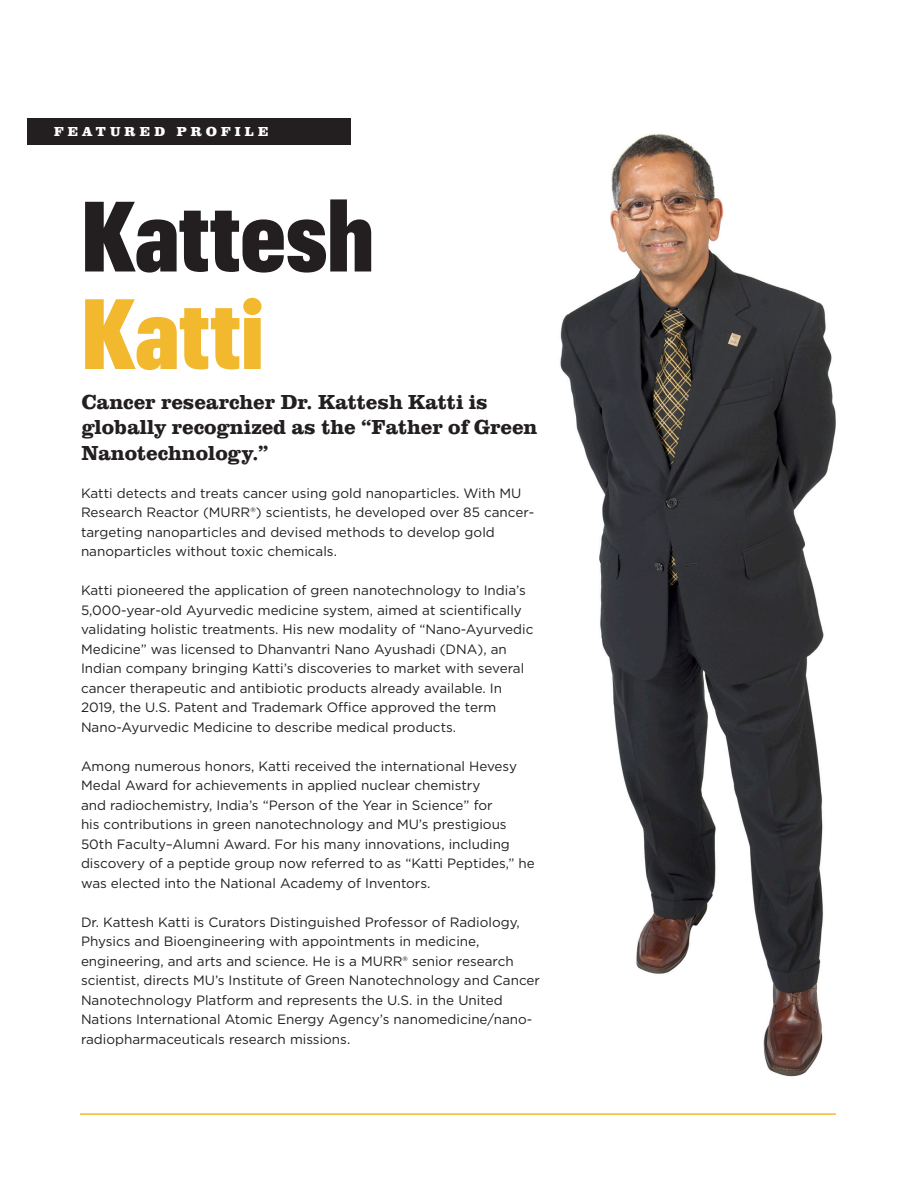
<style>
.page{position:relative;width:918px;height:1188px;background:#fff}
.page>*{position:absolute;margin:0;border:0;box-sizing:border-box;transform-origin:0 0}
.H1__large{font:900 97.5px/97.5px "Graphik Cond";color:#231f20}
.H2__deck_supporting{font:700 21px/25.5px "Clarendon URW";color:#231f20}
.Body_Copy{font:13.5px/19.5px "Gotham";color:#231f20}
.H3__story_category{font:700 expanded 13.5px "Clarendon URW";letter-spacing:.3em;color:#fff}
.s1{color:#f2b92f}
</style>
<div class="page">
<img style="left:560px;top:133px;width:276px;height:944px">
<hr style="left:80px;top:1113px;width:756px;height:2px;background:#f2b92f">
<div style="left:27px;top:118px;width:324px;height:27px;background:#231f20"></div>
<p class="H3__story_category" style="left:54px;top:124px;width:216px">FEATURED PROFILE</p>
<p class="H1__large" style="left:81px;top:180px;width:294px">Kattesh<br><span class="s1">Katti</span></p>
<p class="H2__deck_supporting" style="left:81px;top:389px;width:458px">Cancer researcher Dr. Kattesh Katti is globally recognized as the “Father of Green<br>Nanotechnology.”</p>
<p class="Body_Copy" style="left:81px;top:483px;width:455px">Katti detects and treats cancer using gold nanoparticles. With MU Research Reactor (MURR®) scientists, he developed over 85 cancer&shy;targeting nanoparticles and devised methods to develop gold nanoparticles without toxic chemicals.</p>
<p class="Body_Copy" style="left:81px;top:581px;width:454px">Katti pioneered the application of green nanotechnology to India’s 5,000-year-old Ayurvedic medicine system, aimed at scientifically validating holistic treatments. His new modality of “Nano-Ayurvedic Medicine” was licensed to Dhanvantri Nano Ayushadi (DNA), an Indian company bringing Katti’s discoveries to market with several cancer therapeutic and antibiotic products already available. In 2019, the U.S. Patent and Trademark Office approved the term Nano-Ayurvedic Medicine to describe medical products.</p>
<p class="Body_Copy" style="left:81px;top:756px;width:455px">Among numerous honors, Katti received the international Hevesy Medal Award for achievements in applied nuclear chemistry<br>and radiochemistry, India’s “Person of the Year in Science” for<br>his contributions in green nanotechnology and MU’s prestigious 50th Faculty–Alumni Award. For his many innovations, including discovery of a peptide group now referred to as “Katti Peptides,” he was elected into the National Academy of Inventors.</p>
<p class="Body_Copy" style="left:81px;top:912px;width:461px">Dr. Kattesh Katti is Curators Distinguished Professor of Radiology, Physics and Bioengineering with appointments in medicine, engineering, and arts and science. He is a MURR® senior research scientist, directs MU’s Institute of Green Nanotechnology and Cancer Nanotechnology Platform and represents the U.S. in the United Nations International Atomic Energy Agency’s nanomedicine/nano&shy;radiopharmaceuticals research missions.</p>
</div>
